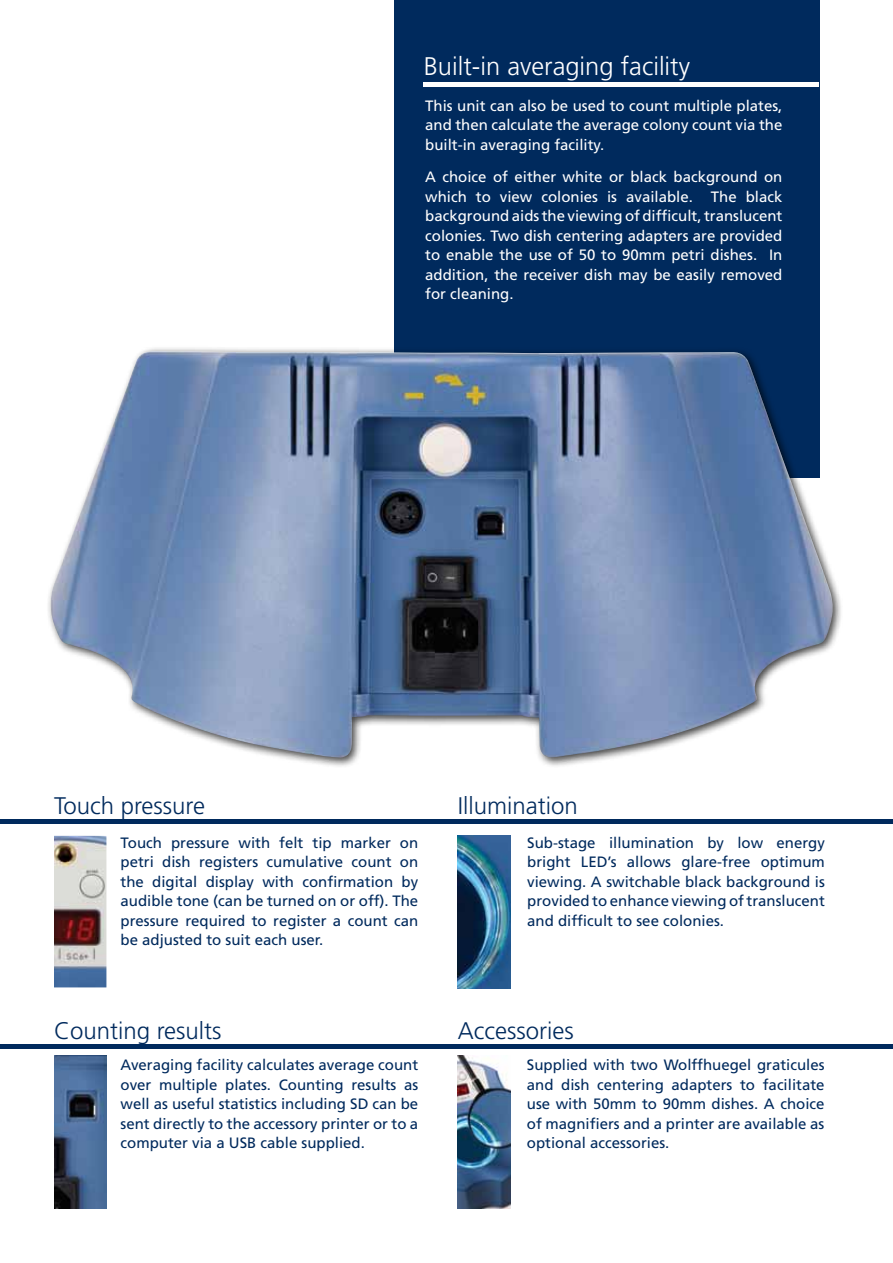
<style>
.page{position:relative;width:893px;height:1263px;background:#fff}
.page>*{position:absolute;margin:0;border:0;box-sizing:border-box;transform-origin:0 0}
.t1{font:300 25.5px "Frutiger";color:#fff}
.t2{font:300 24px "Frutiger";color:#002a5d}
.t3{font:15px/19.5px "Frutiger";color:#002a5d;text-align:justify}
.t4{font:15px/19.5px "Frutiger";color:#fff;text-align:justify}
</style>
<div class="page">
<div style="left:394px;top:0;width:425px;height:478px;background:#002a5d"></div>
<div style="left:424px;top:82px;width:395px;height:5px;background:#fff"></div>
<img style="left:54px;top:836px;width:52px;height:151px">
<hr style="left:0;top:820px;width:893px;height:4px;background:#002a5d">
<hr style="left:0;top:1045px;width:893px;height:4px;background:#002a5d">
<img style="left:54px;top:1056px;width:52px;height:153px">
<div style="left:46px;top:346px;width:798px;height:422px;background:#000;opacity:.75"></div>
<img style="left:50px;top:351px;width:784px;height:407px">
<img style="left:458px;top:1056px;width:52px;height:153px">
<img style="left:458px;top:836px;width:52px;height:153px">
<h1 class="t1" style="left:424px;top:52px;width:268px">Built-in averaging facility</h1>
<p class="t4" style="left:425px;top:96px;width:359px">This unit can also be used to count multiple plates, and then calculate the average colony count via the built-in averaging facility.</p>
<p class="t4" style="left:425px;top:167px;width:359px">A choice of either white or black background on which to view colonies is available. The black background aids the viewing of difficult, translucent colonies. Two dish centering adapters are provided to enable the use of 50 to 90mm petri dishes. In addition, the receiver dish may be easily removed for cleaning.</p>
<h2 class="t2" style="left:54px;top:792px;width:153px">Touch pressure</h2>
<h2 class="t2" style="left:458px;top:792px;width:121px">Illumination</h2>
<p class="t3" style="left:121px;top:832px;width:299px">Touch pressure with felt tip marker on petri dish registers cumulative count on the digital display with confirmation by audible tone (can be turned on or off). The pressure required to register a count can be adjusted to suit each user.</p>
<h2 class="t2" style="left:54px;top:1017px;width:169px">Counting results</h2>
<p class="t3" style="left:121px;top:1055px;width:299px">Averaging facility calculates average count over multiple plates. Counting results as well as useful statistics including SD can be sent directly to the accessory printer or to a computer via a USB cable supplied.</p>
<p class="t3" style="left:527px;top:832px;width:299px">Sub-stage illumination by low energy bright LED’s allows glare-free optimum viewing. A switchable black background is provided to enhance viewing of translucent and difficult to see colonies.</p>
<h2 class="t2" style="left:458px;top:1017px;width:117px">Accessories</h2>
<p class="t3" style="left:527px;top:1055px;width:299px">Supplied with two Wolffhuegel graticules and dish centering adapters to facilitate use with 50mm to 90mm dishes. A choice of magnifiers and a printer are available as optional accessories.</p>
</div>
